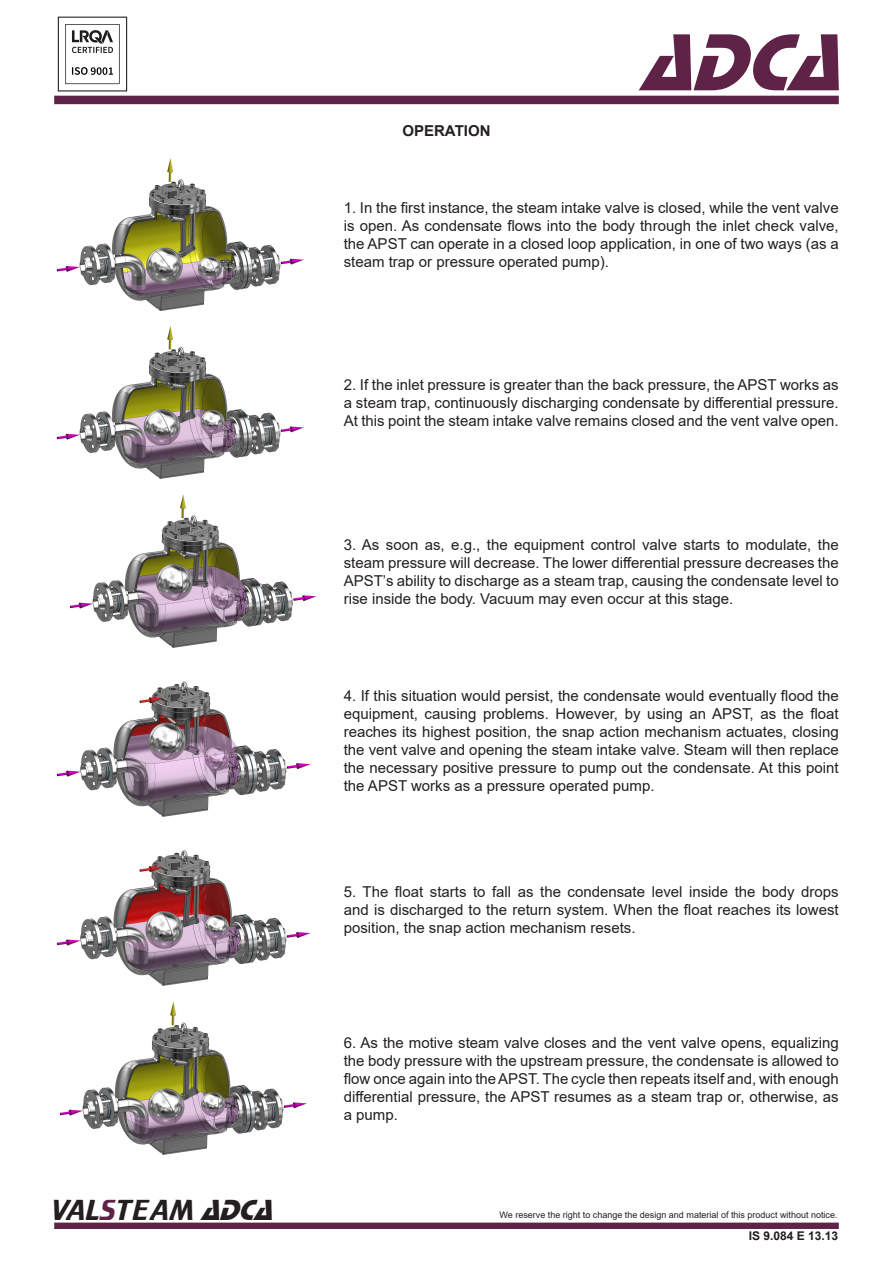
<style>
.page{position:relative;width:893px;height:1263px;background:#fff}
.page>*{position:absolute;margin:0;border:0;box-sizing:border-box;transform-origin:0 0}
.t1{font:italic 84px "Stop D";color:#5f2348}
.t2{font:30px "Trekker";color:#231f20}
.Estilo_de_parágrafo{font:15px/18px "Arial";color:#231f20;text-align:justify}
.Estilo_de_parágrafo-2{font:700 15px "Arial";color:#231f20}
.t3{font:700 12px "Arial";color:#231f20}
.t4{font:9px "Arial";color:#231f20}
.s1{color:#5f2348}
.s2{font-family:"Stop D";font-style:italic}
</style>
<div class="page">
<div style="left:54px;top:96px;width:785px;height:8px;background:#5e2348"></div>
<div style="left:54px;top:1222px;width:785px;height:7px;background:#5f2348;border:2px solid #5f2348"></div>
<img style="left:57px;top:16px;width:71px;height:76px">
<img style="left:56px;top:158px;width:248px;height:153px">
<img style="left:56px;top:326px;width:248px;height:153px">
<img style="left:69px;top:495px;width:248px;height:153px">
<img style="left:56px;top:681px;width:255px;height:136px">
<img style="left:56px;top:850px;width:255px;height:136px">
<img style="left:59px;top:1002px;width:248px;height:153px">
<p class="t2" style="left:51px;top:1193px;width:232px">VAL<span class="s1">S</span>TEAM <span class="s2">ADCA</span></p>
<p class="Estilo_de_parágrafo-2" style="left:402px;top:121px;width:90px">OPERATION</p>
<h1 class="t1" style="left:640px;top:14px;width:227px">ADCA</h1>
<p class="Estilo_de_parágrafo" style="left:344px;top:198px;width:496px">1. In the first instance, the steam intake valve is closed, while the vent valve is open. As condensate flows into the body through the inlet check valve, the APST can operate in a closed loop application, in one of two ways (as a steam trap or pressure operated pump).</p>
<p class="Estilo_de_parágrafo" style="left:344px;top:376px;width:496px">2. If the inlet pressure is greater than the back pressure, the APST works as a steam trap, continuously discharging condensate by differential pressure.<br>At this point the steam intake valve remains closed and the vent valve open.</p>
<p class="Estilo_de_parágrafo" style="left:344px;top:536px;width:496px">3. As soon as, e.g., the equipment control valve starts to modulate, the steam pressure will decrease. The lower differential pressure decreases the APST’s ability to discharge as a steam trap, causing the condensate level to rise inside the body. Vacuum may even occur at this stage.</p>
<p class="Estilo_de_parágrafo" style="left:344px;top:687px;width:496px">4. If this situation would persist, the condensate would eventually flood the equipment, causing problems. However, by using an APST, as the float reaches its highest position, the snap action mechanism actuates, closing the vent valve and opening the steam intake valve. Steam will then replace the necessary positive pressure to pump out the condensate. At this point the APST works as a pressure operated pump.</p>
<p class="Estilo_de_parágrafo" style="left:344px;top:883px;width:496px">5. The float starts to fall as the condensate level inside the body drops and is discharged to the return system. When the float reaches its lowest position, the snap action mechanism resets.</p>
<p class="Estilo_de_parágrafo" style="left:344px;top:1034px;width:496px">6. As the motive steam valve closes and the vent valve opens, equalizing the body pressure with the upstream pressure, the condensate is allowed to flow once again into the APST. The cycle then repeats itself and, with enough differential pressure, the APST resumes as a steam trap or, otherwise, as a pump.</p>
<p class="t4" style="left:500px;top:1209px;width:340px">We reserve the right to change the design and material of this product without notice.</p>
<p class="t3" style="left:749px;top:1227px;width:91px">IS 9.084 E 13.13</p>
</div>
